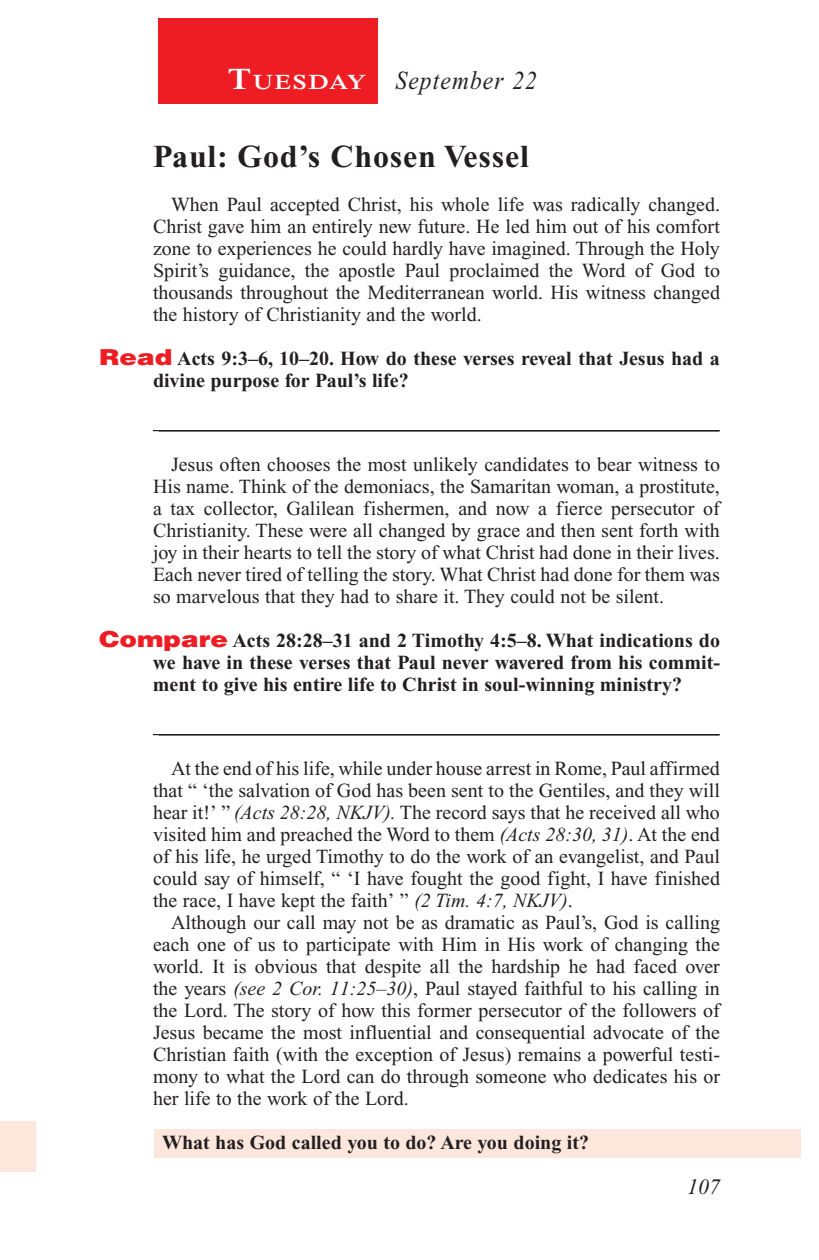
<style>
.page{position:relative;width:819px;height:1260px;background:#fff}
.page>*{position:absolute;margin:0;border:0;box-sizing:border-box;transform-origin:0 0}
.Head{font:700 32px "Times New Roman PS Std";letter-spacing:.025em;color:#231f20}
.Lesson_Dates{font:italic 26px "Times New Roman PS Std";letter-spacing:.05em;color:#231f20;scale:.9 1}
.t1{font:italic 22px "Times New Roman PS Std";color:#231f20}
.Daily_Header{font:600 21px "Times NRMT Std";letter-spacing:.07em;color:#fff;scale:1.1 1}
.Body{font:20px/22px "Times New Roman PS Std";color:#231f20;text-align:justify}
.Question{font:700 20px/22px "Times New Roman PS Std";color:#231f20}
.Blank_Lines{font:20px "Times New Roman PS Std";color:#231f20}
.x-screened_box-text{font:700 20px "Times New Roman PS Std";color:#231f20}
.s1{font-size:30px}
.s2{font-family:"Helvetica LT Std";font-weight:900;font-size:22px;color:#ee1d23}
.s3{font-style:italic}
</style>
<div class="page">
<div style="left:158px;top:18px;width:220px;height:86px;background:#ee1d23"></div>
<div style="left:155px;top:1129px;width:646px;height:29px;background:#fde7dc"></div>
<div style="left:0;top:1122px;width:36px;height:50px;background:#fde7dc"></div>
<hr style="left:153px;top:430px;width:567px;height:1px;background:#231f20">
<hr style="left:153px;top:734px;width:567px;height:1px;background:#231f20">
<p class="Daily_Header" style="left:228px;top:70px;width:127px"><span class="s1">T</span>UESDAY</p>
<p class="Lesson_Dates" style="left:396px;top:66px;width:159px">September 22</p>
<p class="Head" style="left:153px;top:138px;width:378px">Paul: God’s Chosen Vessel</p>
<p class="Body" style="left:153px;top:193px;width:569px;text-indent:18px">When Paul accepted Christ, his whole life was radically changed.<br>Christ gave him an entirely new future. He led him out of his comfort zone to experiences he could hardly have imagined. Through the Holy Spirit’s guidance, the apostle Paul proclaimed the Word of God to thousands throughout the Mediterranean world. His witness changed the history of Christianity and the world.</p>
<p class="Question" style="left:153px;top:347px;width:568px;text-indent:-54px"><span class="s2">Read</span> Acts 9:3–6, 10–20. How do these verses reveal that Jesus had a divine purpose for Paul’s life?</p>
<p class="Blank_Lines" style="left:159px;top:411px;width:561px">________________________________________________________</p>
<p class="Body" style="left:153px;top:453px;width:568px;text-indent:18px">Jesus often chooses the most unlikely candidates to bear witness to His name. Think of the demoniacs, the Samaritan woman, a prostitute, a tax collector, Galilean fishermen, and now a fierce persecutor of Christianity. These were all changed by grace and then sent forth with joy in their hearts to tell the story of what Christ had done in their lives.<br>Each never tired of telling the story. What Christ had done for them was so marvelous that they had to share it. They could not be silent.</p>
<p class="Question" style="left:153px;top:629px;width:569px;text-align:justify;text-indent:-54px"><span class="s2">Compare</span> Acts 28:28–31 and 2 Timothy 4:5–8. What indications do we have in these verses that Paul never wavered from his commit&shy;ment to give his entire life to Christ in soul-winning ministry?</p>
<p class="Blank_Lines" style="left:159px;top:715px;width:561px">________________________________________________________</p>
<p class="Body" style="left:153px;top:757px;width:569px;text-indent:18px">At the end of his life, while under house arrest in Rome, Paul affirmed that “ ‘the salvation of God has been sent to the Gentiles, and they will hear it!’ ” <span class="s3">(Acts 28:28, NKJV).</span> The record says that he received all who visited him and preached the Word to them <span class="s3">(Acts 28:30, 31)</span>. At the end of his life, he urged Timothy to do the work of an evangelist, and Paul could say of himself, “ ‘I have fought the good fight, I have finished the race, I have kept the faith’ ” <span class="s3">(2 Tim. 4:7, NKJV)</span>.</p>
<p class="Body" style="left:153px;top:911px;width:569px;text-indent:18px">Although our call may not be as dramatic as Paul’s, God is calling each one of us to participate with Him in His work of changing the world. It is obvious that despite all the hardship he had faced over the years <span class="s3">(see 2 Cor. 11:25–30)</span>, Paul stayed faithful to his calling in the Lord. The story of how this former persecutor of the followers of Jesus became the most influential and consequential advocate of the Christian faith (with the exception of Jesus) remains a powerful testi&shy;mony to what the Lord can do through someone who dedicates his or her life to the work of the Lord.</p>
<p class="x-screened_box-text" style="left:162px;top:1131px;width:429px">What has God called you to do? Are you doing it?</p>
<p class="t1" style="left:687px;top:1175px;width:34px">107</p>
</div>
